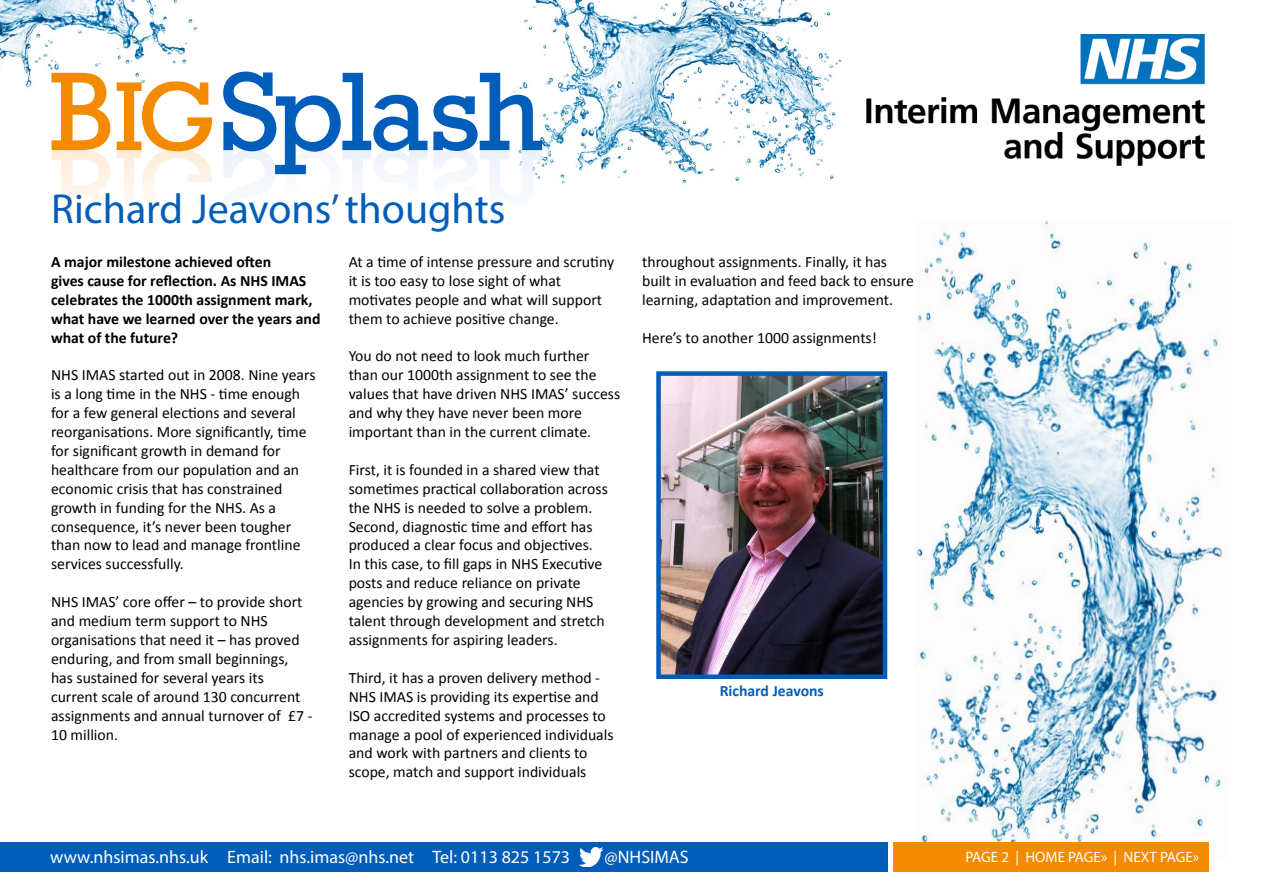
<style>
.page{position:relative;width:1263px;height:893px;background:#fff}
.page>*{position:absolute;margin:0;border:0;box-sizing:border-box;transform-origin:0 0}
.t1{font:113.7px "Rockwell";letter-spacing:-.04em;color:#005db9}
.t2{font:99.6px "Rockwell";color:#f38a00}
.t3{font:42px "Myriad Pro";color:#005db9}
.t4{font:18px "Myriad Pro";color:#fff}
.t5{font:15.75px/18.9px "Calibri";color:#000}
.t6{font:700 15.75px/18.9px "Calibri";color:#000}
.t7{font:700 15.75px "Calibri";color:#005db9}
.t8{font:15px "Myriad Pro";color:#fff}
.s1{font-size:113.7px}
</style>
<div class="page">
<img style="left:866px;top:34px;width:338px;height:132px">
<img style="left:916px;top:220px;width:309px;height:622px">
<div style="left:0;top:842px;width:887px;height:30px;background:#005db9"></div>
<div style="left:893px;top:842px;width:316px;height:30px;background:#f38a00"></div>
<img style="left:661px;top:376px;width:221px;height:298px">
<div style="left:656px;top:371px;width:231px;height:308px;border:4px solid #005db9"></div>
<img style="left:0;top:0;width:198px;height:88px">
<img style="left:514px;top:0;width:328px;height:185px">
<svg style="left:223px;top:126px;width:204px;height:63px"></svg>
<svg style="left:433px;top:149px;width:109px;height:40px"></svg>
<svg style="left:52px;top:150px;width:58px;height:57px"></svg>
<svg style="left:117px;top:149px;width:95px;height:51px"></svg>
<img style="left:579px;top:847px;width:24px;height:19px">
<h2 class="t2" style="left:49px;top:59px;width:170px"><span class="s1">B</span>IG</h2>
<h1 class="t1" style="left:220px;top:46px;width:325px">Splash</h1>
<h3 class="t3" style="left:51px;top:183px;width:456px">Richard Jeavons’ thoughts</h3>
<p class="t6" style="left:51px;top:252px;width:271px">A major milestone achieved often<br>gives cause for reflection. As NHS IMAS celebrates the 1000th assignment mark, what have we learned over the years and what of the future?</p>
<p class="t5" style="left:51px;top:366px;width:266px">NHS IMAS started out in 2008. Nine years is a long time in the NHS - time enough for a few general elections and several reorganisations. More significantly, time for significant growth in demand for healthcare from our population and an economic crisis that has constrained growth in funding for the NHS. As a consequence, it’s never been tougher than now to lead and manage frontline services successfully.</p>
<p class="t5" style="left:51px;top:593px;width:263px">NHS IMAS’ core offer – to provide short and medium term support to NHS organisations that need it – has proved enduring, and from small beginnings, has sustained for several years its current scale of around 130 concurrent assignments and annual turnover of £7 - 10 million.</p>
<p class="t5" style="left:349px;top:252px;width:267px">At a time of intense pressure and scrutiny it is too easy to lose sight of what motivates people and what will support them to achieve positive change.</p>
<p class="t5" style="left:349px;top:347px;width:273px">You do not need to look much further than our 1000th assignment to see the values that have driven NHS IMAS’ success and why they have never been more important than in the current climate.</p>
<p class="t5" style="left:349px;top:460px;width:261px">First, it is founded in a shared view that sometimes practical collaboration across the NHS is needed to solve a problem.<br>Second, diagnostic time and effort has produced a clear focus and objectives.<br>In this case, to fill gaps in NHS Executive posts and reduce reliance on private agencies by growing and securing NHS talent through development and stretch assignments for aspiring leaders.</p>
<p class="t5" style="left:349px;top:668px;width:266px">Third, it has a proven delivery method - NHS IMAS is providing its expertise and ISO accredited systems and processes to manage a pool of experienced individuals and work with partners and clients to scope, match and support individuals</p>
<p class="t5" style="left:642px;top:252px;width:273px">throughout assignments. Finally, it has built in evaluation and feed back to ensure learning, adaptation and improvement.</p>
<p class="t5" style="left:642px;top:328px;width:236px">Here’s to another 1000 assignments!</p>
<p class="t7" style="left:720px;top:681px;width:106px">Richard Jeavons</p>
<p class="t4" style="left:50px;top:846px;width:521px">www.nhsimas.nhs.uk Email: nhs.imas@nhs.net Tel: 0113 825 1573</p>
<p class="t4" style="left:604px;top:846px;width:86px">@NHSIMAS</p>
<p class="t8" style="left:965px;top:847px;width:235px">PAGE 2 | HOME PAGE» | NEXT PAGE»</p>
</div>
